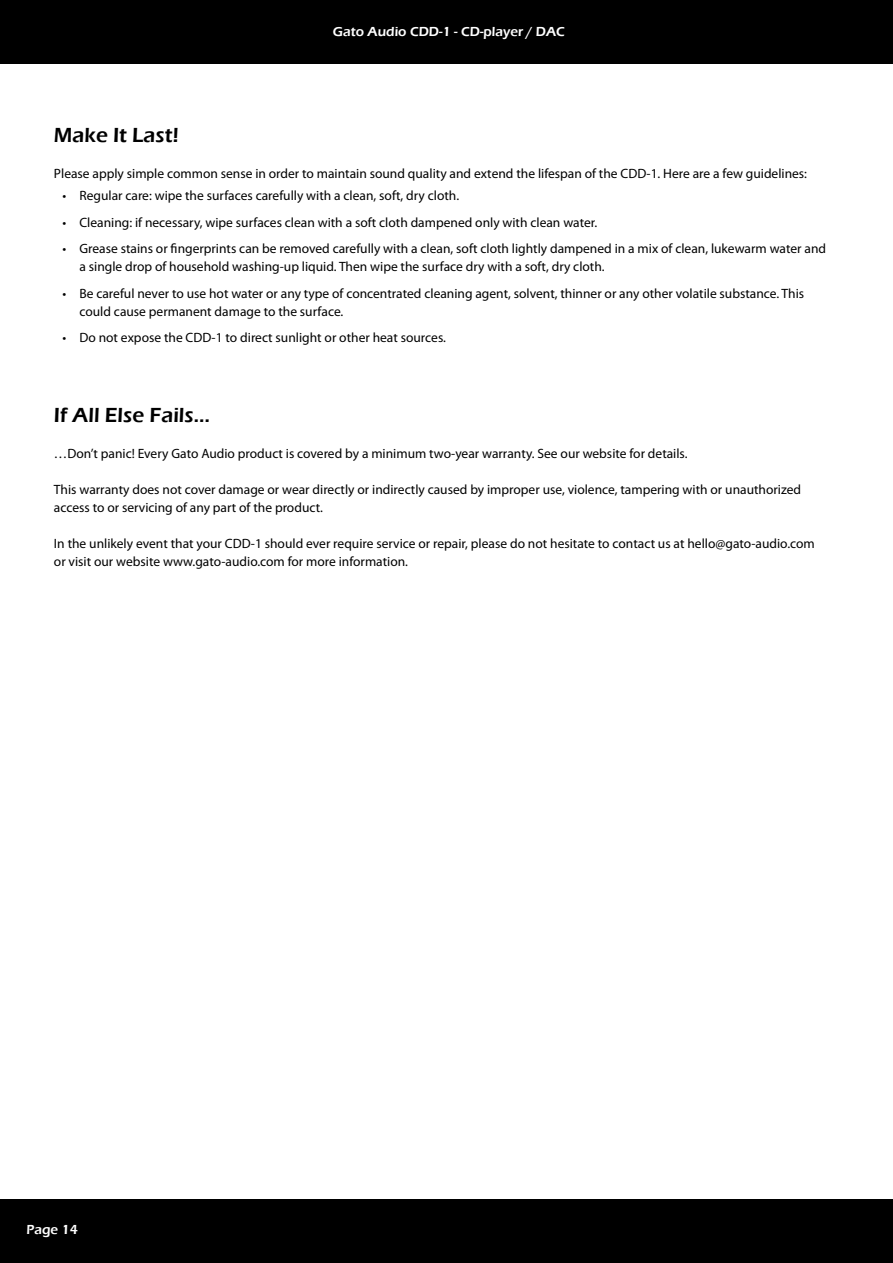
<style>
.page{position:relative;width:893px;height:1263px;background:#fff}
.page>*{position:absolute;margin:0;border:0;box-sizing:border-box;transform-origin:0 0}
.t1{font:600 21px "Eras ITC";color:#000}
.t2{font:13.5px/18px "Myriad Pro";color:#000}
.t3{font:600 13.5px "Eras ITC";color:#fff}
</style>
<div class="page">
<div style="left:0;top:0;width:893px;height:64px;background:#000"></div>
<div style="left:0;top:1199px;width:893px;height:64px;background:#000"></div>
<p class="t3" style="left:333px;top:24px;width:233px">Gato Audio CDD-1 - CD-player / DAC</p>
<h1 class="t1" style="left:54px;top:123px;width:127px">Make It Last!</h1>
<p class="t2" style="left:54px;top:166px;width:755px">Please apply simple common sense in order to maintain sound quality and extend the lifespan of the CDD-1. Here are a few guidelines:</p>
<p class="t2" style="left:62px;top:188px;width:398px">• Regular care: wipe the surfaces carefully with a clean, soft, dry cloth.</p>
<p class="t2" style="left:62px;top:215px;width:536px">• Cleaning: if necessary, wipe surfaces clean with a soft cloth dampened only with clean water.</p>
<p class="t2" style="left:79px;top:241px;width:748px;text-indent:-17px">• Grease stains or fingerprints can be removed carefully with a clean, soft cloth lightly dampened in a mix of clean, lukewarm water and a single drop of household washing-up liquid. Then wipe the surface dry with a soft, dry cloth.</p>
<p class="t2" style="left:79px;top:286px;width:726px;text-indent:-17px">• Be careful never to use hot water or any type of concentrated cleaning agent, solvent, thinner or any other volatile substance. This could cause permanent damage to the surface.</p>
<p class="t2" style="left:62px;top:330px;width:385px">• Do not expose the CDD-1 to direct sunlight or other heat sources.</p>
<h1 class="t1" style="left:54px;top:403px;width:158px">If All Else Fails…</h1>
<p class="t2" style="left:54px;top:446px;width:635px">…Don’t panic! Every Gato Audio product is covered by a minimum two-year warranty. See our website for details.</p>
<p class="t2" style="left:54px;top:482px;width:749px">This warranty does not cover damage or wear directly or indirectly caused by improper use, violence, tampering with or unauthorized access to or servicing of any part of the product.</p>
<p class="t2" style="left:54px;top:536px;width:762px">In the unlikely event that your CDD-1 should ever require service or repair, please do not hesitate to contact us at hello@gato-audio.com or visit our website www.gato-audio.com for more information.</p>
<p class="t3" style="left:26px;top:1222px;width:53px">Page 14</p>
</div>
